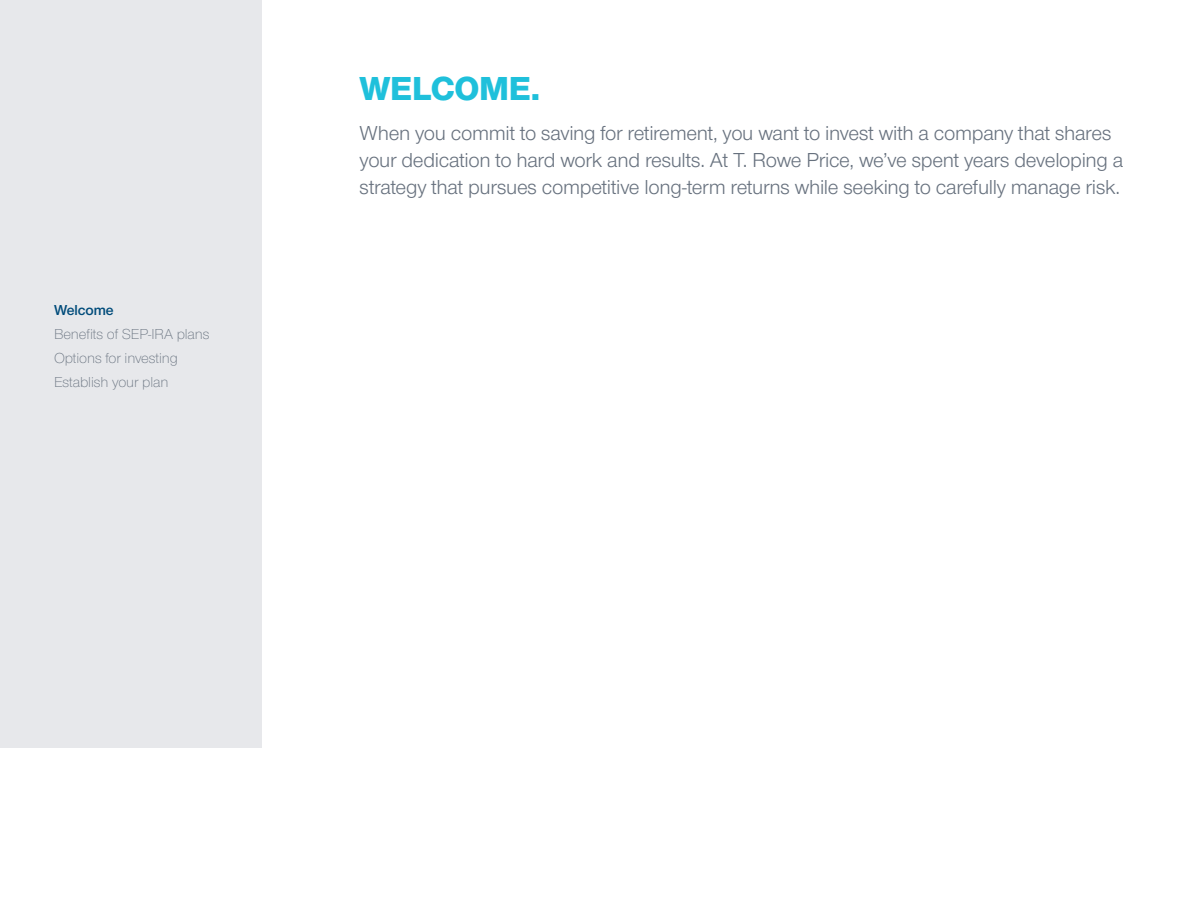
<style>
.page{position:relative;width:1188px;height:918px;background:#fff}
.page>*{position:absolute;margin:0;border:0;box-sizing:border-box;transform-origin:0 0}
.t1{font:800 34.5px "Nimbus Sans Novus";letter-spacing:-.01em;color:#1fc0db}
.t2{font:21px/27px "Nimbus Sans Novus";letter-spacing:-.015em;color:#67717e}
.t3{font:300 15px/24px "Nimbus Sans Novus";letter-spacing:-.005em;color:#67717e}
.t4{font:600 15px "Nimbus Sans Novus";letter-spacing:-.005em;color:#004b7a}
</style>
<div class="page">
<div style="left:0;top:0;width:262px;height:748px;background:#e7e8eb"></div>
<p class="t4" style="left:54px;top:301px;width:61px">Welcome</p>
<p class="t3" style="left:54px;top:322px;width:157px">Benefits of SEP-IRA plans<br>Options for investing<br>Establish your plan</p>
<h1 class="t1" style="left:360px;top:64px;width:183px">WELCOME.</h1>
<p class="t2" style="left:360px;top:119px;width:765px">When you commit to saving for retirement, you want to invest with a company that shares your dedication to hard work and results. At T. Rowe Price, we’ve spent years developing a strategy that pursues competitive long-term returns while seeking to carefully manage risk.</p>
</div>
